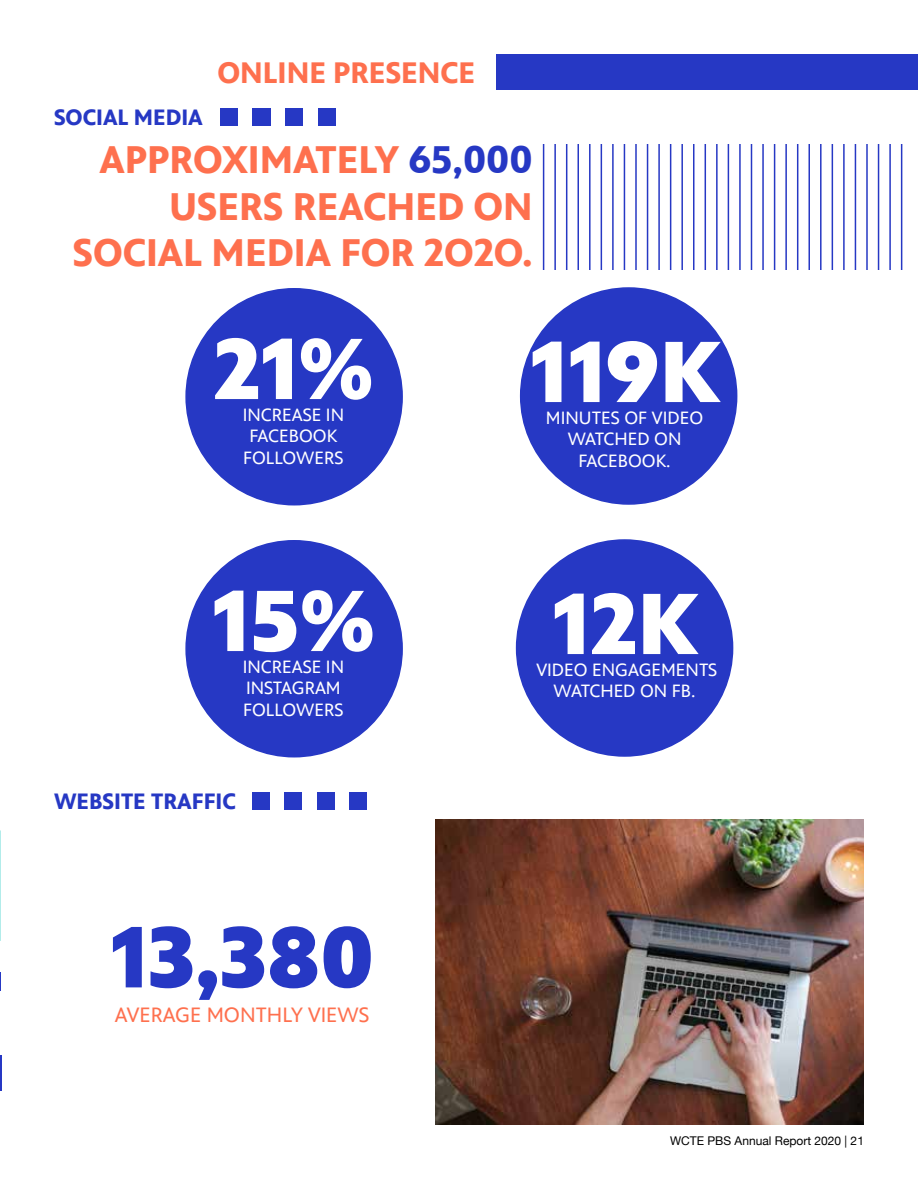
<style>
.page{position:relative;width:918px;height:1188px;background:#fff}
.page>*{position:absolute;margin:0;border:0;box-sizing:border-box;transform-origin:0 0}
.t1{font:900 88.5px "PBS Sans";color:#fff}
.t2{font:900 88.5px "PBS Sans";color:#2638c4}
.t3{font:700 39px/46.8px "PBS Sans";color:#fe704e;text-align:right}
.t4{font:700 30px "PBS Sans";color:#fe704e}
.t5{font:700 22.5px "PBS Sans";color:#2638c4}
.t6{font:21px "PBS Sans";color:#fe704e}
.t7{font:18px/21.6px "PBS Sans";color:#fff;text-align:center}
.t8{font:12px "Helvetica Neue";color:#000}
.s1{color:#2638c4}
</style>
<div class="page">
<svg style="left:0;top:830px;width:1px;height:111px"></svg>
<div style="left:497px;top:54px;width:421px;height:36px;background:#2638c4"></div>
<hr style="left:543px;top:144px;width:1px;height:126px;background:#2638c4">
<hr style="left:554px;top:144px;width:2px;height:126px;background:#2638c4">
<hr style="left:566px;top:144px;width:1px;height:126px;background:#2638c4">
<hr style="left:578px;top:144px;width:1px;height:126px;background:#2638c4">
<hr style="left:589px;top:144px;width:2px;height:126px;background:#2638c4">
<hr style="left:601px;top:144px;width:1px;height:126px;background:#2638c4">
<hr style="left:612px;top:144px;width:2px;height:126px;background:#2638c4">
<hr style="left:624px;top:144px;width:1px;height:126px;background:#2638c4">
<hr style="left:635px;top:144px;width:2px;height:126px;background:#2638c4">
<hr style="left:647px;top:144px;width:1px;height:126px;background:#2638c4">
<hr style="left:658px;top:144px;width:2px;height:126px;background:#2638c4">
<hr style="left:670px;top:144px;width:1px;height:126px;background:#2638c4">
<hr style="left:681px;top:144px;width:2px;height:126px;background:#2638c4">
<hr style="left:693px;top:144px;width:1px;height:126px;background:#2638c4">
<hr style="left:705px;top:144px;width:1px;height:126px;background:#2638c4">
<hr style="left:716px;top:144px;width:2px;height:126px;background:#2638c4">
<hr style="left:728px;top:144px;width:1px;height:126px;background:#2638c4">
<hr style="left:739px;top:144px;width:2px;height:126px;background:#2638c4">
<hr style="left:751px;top:144px;width:1px;height:126px;background:#2638c4">
<hr style="left:762px;top:144px;width:2px;height:126px;background:#2638c4">
<hr style="left:774px;top:144px;width:1px;height:126px;background:#2638c4">
<hr style="left:785px;top:144px;width:2px;height:126px;background:#2638c4">
<hr style="left:797px;top:144px;width:1px;height:126px;background:#2638c4">
<hr style="left:808px;top:144px;width:2px;height:126px;background:#2638c4">
<hr style="left:820px;top:144px;width:2px;height:126px;background:#2638c4">
<hr style="left:832px;top:144px;width:1px;height:126px;background:#2638c4">
<hr style="left:843px;top:144px;width:2px;height:126px;background:#2638c4">
<hr style="left:855px;top:144px;width:1px;height:126px;background:#2638c4">
<hr style="left:866px;top:144px;width:2px;height:126px;background:#2638c4">
<hr style="left:878px;top:144px;width:1px;height:126px;background:#2638c4">
<hr style="left:889px;top:144px;width:2px;height:126px;background:#2638c4">
<hr style="left:901px;top:144px;width:1px;height:126px;background:#2638c4">
<div style="left:220px;top:108px;width:18px;height:18px;background:#2638c4"></div>
<div style="left:253px;top:108px;width:18px;height:18px;background:#2638c4"></div>
<div style="left:285px;top:108px;width:18px;height:18px;background:#2638c4"></div>
<div style="left:318px;top:108px;width:18px;height:18px;background:#2638c4"></div>
<div style="left:252px;top:792px;width:18px;height:18px;background:#2638c4"></div>
<div style="left:284px;top:792px;width:18px;height:18px;background:#2638c4"></div>
<div style="left:317px;top:792px;width:18px;height:18px;background:#2638c4"></div>
<div style="left:349px;top:792px;width:18px;height:18px;background:#2638c4"></div>
<div style="left:521px;top:288px;width:216px;height:216px;background:#2638c4;border-radius:50%"></div>
<div style="left:517px;top:540px;width:216px;height:216px;background:#2638c4;border-radius:50%"></div>
<div style="left:186px;top:289px;width:216px;height:216px;background:#2638c4;border-radius:50%"></div>
<div style="left:186px;top:541px;width:216px;height:216px;background:#2638c4;border-radius:50%"></div>
<img style="left:436px;top:819px;width:428px;height:306px">
<svg style="left:0;top:973px;width:1px;height:18px"></svg>
<hr style="left:0;top:1055px;width:1px;height:36px;background:#2638c4">
<p class="t5" style="left:54px;top:105px;width:150px">SOCIAL MEDIA</p>
<h3 class="t4" style="left:217px;top:56px;width:259px">ONLINE PRESENCE</h3>
<h2 class="t3" style="left:73px;top:136px;width:461px">APPROXIMATELY <span class="s1">65,000<br></span>USERS REACHED ON<br>SOCIAL MEDIA FOR 2O2O.</h2>
<h1 class="t1" style="left:213px;top:318px;width:162px">21%</h1>
<p class="t7" style="left:243px;top:404px;width:103px">INCREASE IN<br>FACEBOOK<br>FOLLOWERS</p>
<h1 class="t1" style="left:212px;top:570px;width:165px">15%</h1>
<p class="t7" style="left:243px;top:656px;width:103px;text-align:left">INCREASE IN<br>INSTAGRAM<br>FOLLOWERS</p>
<p class="t5" style="left:54px;top:789px;width:183px">WEBSITE TRAFFIC</p>
<h1 class="t2" style="left:110px;top:907px;width:265px">13,380</h1>
<p class="t6" style="left:115px;top:1003px;width:256px">AVERAGE MONTHLY VIEWS</p>
<h1 class="t1" style="left:530px;top:321px;width:191px">119K</h1>
<p class="t7" style="left:546px;top:407px;width:159px">MINUTES OF VIDEO<br>WATCHED ON<br>FACEBOOK.</p>
<h1 class="t1" style="left:552px;top:573px;width:147px">12K</h1>
<p class="t7" style="left:554px;top:681px;width:144px">WATCHED ON FB.</p>
<p class="t7" style="left:536px;top:659px;width:182px">VIDEO ENGAGEMENTS</p>
<p class="t8" style="left:670px;top:1132px;width:195px">WCTE PBS Annual Report 2020 | 21</p>
</div>
